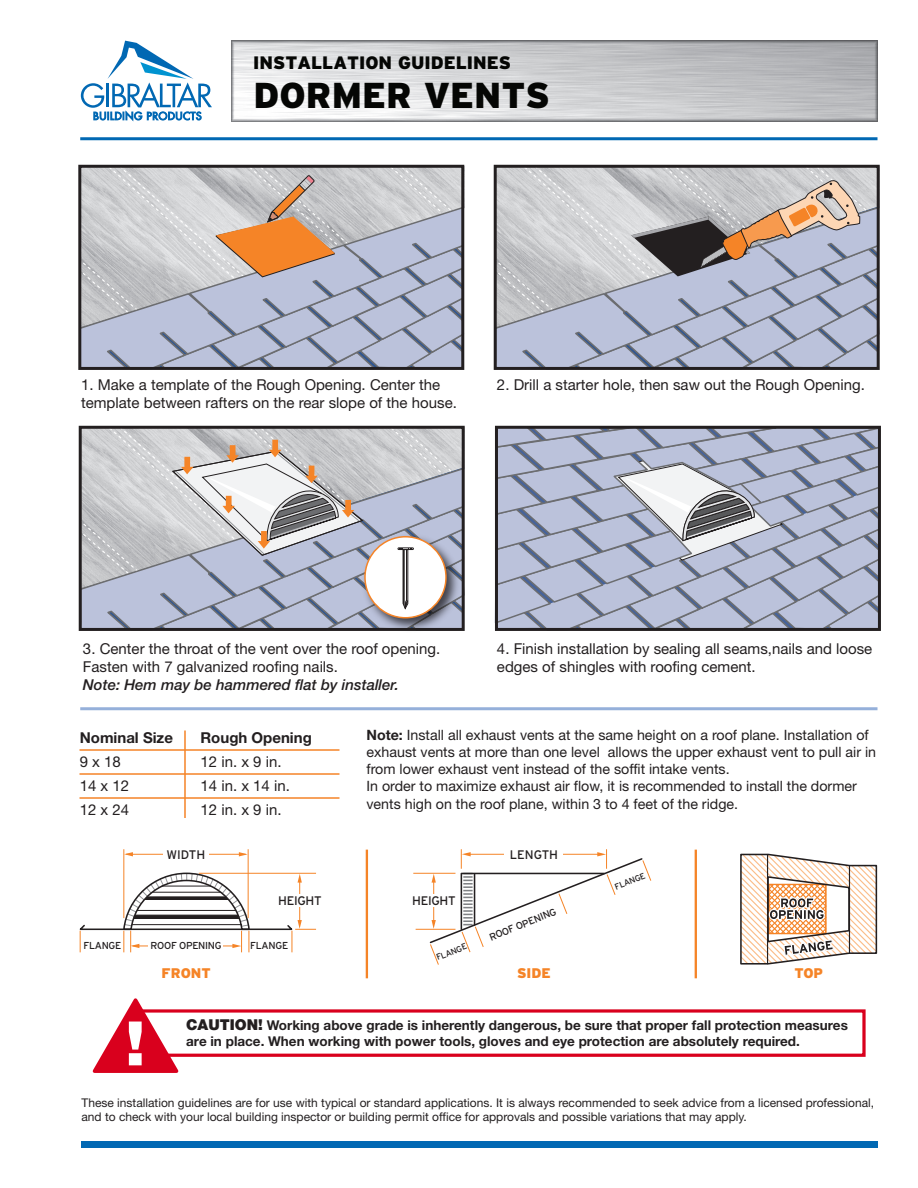
<style>
.page{position:relative;width:918px;height:1188px;background:#fff}
.page>*{position:absolute;margin:0;border:0;box-sizing:border-box;transform-origin:0 0}
.t1{font:900 36px "Interstate";color:#050604}
.t2{font:900 18px "Interstate";color:#050604}
.t3{font:15px/18px "Helvetica Neue";color:#231f20}
.t4{font:italic 500 15px "Helvetica Neue";color:#231f20}
.t5{font:700 15px "Helvetica Neue";color:#231f20}
.t6{font:14.25px/17.1px "Helvetica Neue";color:#231f20}
.t7{font:900 13.95px "Interstate";color:#f58427}
.t8{font:700 13.5px/16.2px "Helvetica Neue";color:#231f20}
.t9{font:12.45px "Interstate";letter-spacing:-.025em;color:#231f20}
.t10{font:12px/14.4px "Helvetica Neue";color:#231f20}
.t11{font:10.05px "Interstate";letter-spacing:-.025em;color:#231f20}
.t12{font:8.55px "Interstate";color:#231f20}
.s1{font-weight:700}
.s2{font-weight:900;font-size:15px}
</style>
<div class="page">
<img style="left:231px;top:40px;width:526px;height:81px">
<svg style="left:81px;top:41px;width:131px;height:80px"></svg>
<hr style="left:80px;top:137px;width:798px;height:3px;background:#0168b3">
<hr style="left:80px;top:707px;width:798px;height:3px;background:#95b0da">
<div style="left:81px;top:1141px;width:797px;height:6px;background:#0168b3"></div>
<div style="left:136px;top:1009px;width:730px;height:48px;border:3px solid #d9001d"></div>
<svg style="left:92px;top:998px;width:91px;height:75px"></svg>
<hr style="left:366px;top:850px;width:2px;height:128px;background:#f58427">
<hr style="left:695px;top:850px;width:2px;height:128px;background:#f58427">
<hr style="left:123px;top:849px;width:1px;height:69px;background:#f58427">
<hr style="left:248px;top:849px;width:1px;height:69px;background:#f58427">
<hr style="left:126px;top:854px;width:120px;height:1px;background:#f58427">
<svg style="left:124px;top:852px;width:9px;height:4px"></svg>
<svg style="left:239px;top:852px;width:9px;height:4px"></svg>
<hr style="left:163px;top:852px;width:46px;height:4px;background:#fff">
<svg style="left:79px;top:872px;width:237px;height:80px"></svg>
<hr style="left:298px;top:894px;width:4px;height:13px;background:#fff">
<hr style="left:149px;top:944px;width:74px;height:4px;background:#fff">
<hr style="left:413px;top:873px;width:42px;height:1px;background:#f58427">
<hr style="left:416px;top:929px;width:39px;height:1px;background:#f58427">
<svg style="left:428px;top:849px;width:224px;height:116px"></svg>
<svg style="left:740px;top:853px;width:138px;height:112px"></svg>
<svg style="left:493px;top:164px;width:265px;height:206px;background:#b6b8c1"></svg>
<div style="left:494px;top:165px;width:386px;height:205px;border:3px solid #231f20"></div>
<svg style="left:341px;top:40px;width:123px;height:101px"></svg>
<svg style="left:78px;top:164px;width:387px;height:206px;background:#bfbdc4"></svg>
<div style="left:78px;top:165px;width:386px;height:205px;border:3px solid #231f20"></div>
<svg style="left:758px;top:40px;width:122px;height:671px"></svg>
<svg style="left:494px;top:425px;width:387px;height:207px;background:#afb6cb"></svg>
<div style="left:495px;top:426px;width:386px;height:205px;border:3px solid #231f20"></div>
<hr style="left:79px;top:749px;width:260px;height:2px;background:#f58427">
<hr style="left:79px;top:773px;width:260px;height:2px;background:#f58427">
<hr style="left:79px;top:797px;width:260px;height:2px;background:#f58427">
<hr style="left:184px;top:731px;width:2px;height:87px;background:#f58427">
<svg style="left:78px;top:425px;width:387px;height:206px;background:#bbbcc4"></svg>
<p class="t2" style="left:253px;top:53px;width:259px">INSTALLATION GUIDELINES</p>
<h1 class="t1" style="left:254px;top:75px;width:298px">DORMER VENTS</h1>
<p class="t3" style="left:81px;top:375px;width:377px">1. Make a template of the Rough Opening. Center the template between rafters on the rear slope of the house.</p>
<p class="t3" style="left:497px;top:375px;width:369px">2. Drill a starter hole, then saw out the Rough Opening.</p>
<p class="t3" style="left:83px;top:639px;width:359px">3. Center the throat of the vent over the roof opening.<br>Fasten with 7 galvanized roofing nails.</p>
<p class="t4" style="left:83px;top:675px;width:317px">Note: Hem may be hammered flat by installer.</p>
<p class="t3" style="left:497px;top:639px;width:377px">4. Finish installation by sealing all seams,nails and loose edges of shingles with roofing cement.</p>
<p class="t5" style="left:80px;top:728px;width:95px">Nominal Size</p>
<p class="t5" style="left:201px;top:728px;width:113px">Rough Opening</p>
<p class="t3" style="left:80px;top:752px;width:43px">9 x 18</p>
<p class="t3" style="left:200px;top:752px;width:83px">12 in. x 9 in.</p>
<p class="t3" style="left:80px;top:776px;width:51px">14 x 12</p>
<p class="t3" style="left:200px;top:776px;width:91px">14 in. x 14 in.</p>
<p class="t3" style="left:80px;top:800px;width:51px">12 x 24</p>
<p class="t3" style="left:200px;top:800px;width:83px">12 in. x 9 in.</p>
<p class="t9" style="left:167px;top:847px;width:40px">WIDTH</p>
<p class="t9" style="left:278px;top:893px;width:45px">HEIGHT</p>
<p class="t11" style="left:83px;top:940px;width:40px">FLANGE</p>
<p class="t11" style="left:250px;top:940px;width:40px">FLANGE</p>
<p class="t11" style="left:151px;top:940px;width:73px">ROOF OPENING</p>
<p class="t7" style="left:162px;top:965px;width:51px">FRONT</p>
<p class="t6" style="left:367px;top:726px;width:511px"><span class="s1">Note:</span> Install all exhaust vents at the same height on a roof plane. Installation of exhaust vents at more than one level allows the upper exhaust vent to pull air in from lower exhaust vent instead of the soffit intake vents.<br>In order to maximize exhaust air flow, it is recommended to install the dormer vents high on the roof plane, within 3 to 4 feet of the ridge.</p>
<p class="t9" style="left:412px;top:893px;width:45px">HEIGHT</p>
<p class="t12" style="left:435px;top:953px;width:34px;rotate:-22deg">FLANGE</p>
<p class="t9" style="left:510px;top:847px;width:50px">LENGTH</p>
<p class="t11" style="left:488px;top:932px;width:73px;rotate:-22deg">ROOF OPENING</p>
<p class="t7" style="left:517px;top:965px;width:35px">SIDE</p>
<p class="t12" style="left:613px;top:883px;width:34px;rotate:-22deg">FLANGE</p>
<p class="t7" style="left:795px;top:965px;width:30px">TOP</p>
<p class="t8" style="left:186px;top:1017px;width:663px"><span class="s2">CAUTION!</span> Working above grade is inherently dangerous, be sure that proper fall protection measures are in place. When working with power tools, gloves and eye protection are absolutely required.</p>
<p class="t10" style="left:82px;top:1095px;width:794px">These installation guidelines are for use with typical or standard applications. It is always recommended to seek advice from a licensed professional, and to check with your local building inspector or building permit office for approvals and possible variations that may apply.</p>
</div>
